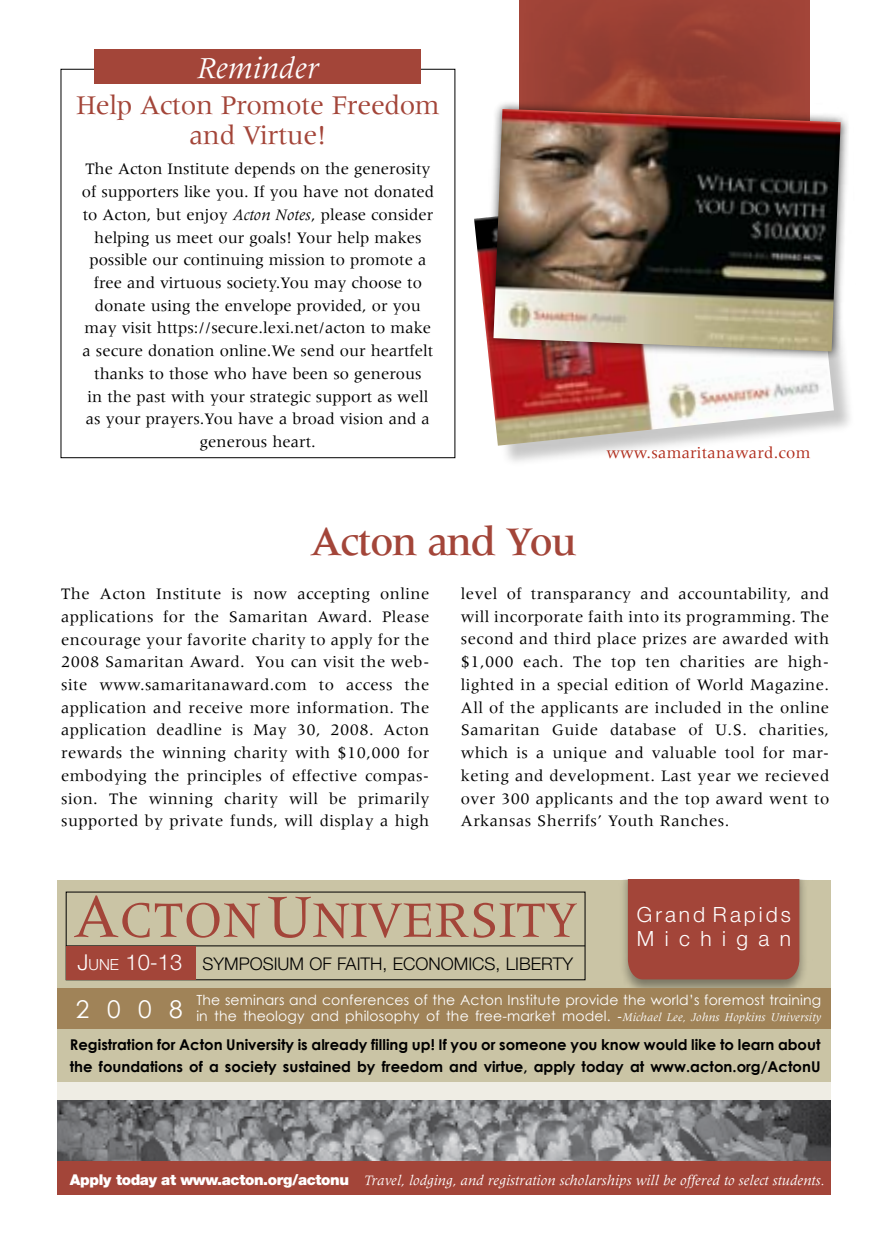
<style>
.page{position:relative;width:882px;height:1260px;background:#fff}
.page>*{position:absolute;margin:0;border:0;box-sizing:border-box;transform-origin:0 0}
.t1{font:52.5px "Meridien";color:#a34539}
.t2{font:500 42px "Meridien";letter-spacing:-.03em;color:#a34539}
.t3{font:italic 31.5px "Meridien";color:#fff}
.t4{font:28px/29.8px "Meridien";letter-spacing:-.015em;color:#a34539;text-align:center}
.t5{font:300 21px/23.6px "Helvetica Neue";letter-spacing:.145em;color:#fff}
.t6{font:300 17.5px "Helvetica Neue";color:#000}
.t7{font:16.62px/22.8px "Meridien";color:#000;text-align:justify}
.t8{font:16.62px "Meridien";letter-spacing:.015em;color:#b02c1b}
.t9{font:700 14.88px/22.8px "Century Gothic";color:#000}
.t10{font:italic 14.88px "Meridien";color:#fff}
.t11{font:900 14.88px "Helvetica Neue";letter-spacing:-.025em;color:#fff}
.t12{font:14px/15.8px "Century Gothic";letter-spacing:.01em;color:#fff;text-align:right}
.s1{font-style:italic}
.s2{font-size:63px}
.s3{font-size:21.88px;color:#fff}
.s4{font-size:15.4px;color:#fff}
.s5{font-family:"Meridien";font-size:14.88px}
.s6{font-family:"Meridien";font-style:italic;font-size:12.25px}
</style>
<div class="page">
<img style="left:519px;top:0;width:290px;height:99px">
<div style="left:57px;top:880px;width:776px;height:288px;background:#cac4a5"></div>
<div style="left:66px;top:892px;width:519px;height:88px;border:1px solid #000"></div>
<hr style="left:66px;top:945px;width:519px;height:1px;background:#000">
<div style="left:67px;top:946px;width:129px;height:33px;background:#a34539"></div>
<div style="left:57px;top:1160px;width:776px;height:35px;background:#a34539"></div>
<img style="left:57px;top:1100px;width:775px;height:60px">
<div style="left:95px;top:50px;width:326px;height:34px;background:#a34539"></div>
<div style="left:46px;top:1082px;width:822px;height:18px;background:#efede4"></div>
<div style="left:618px;top:857px;width:198px;height:146px;background:#000;opacity:.4"></div>
<div style="left:628px;top:879px;width:171px;height:100px;background:#a34539"></div>
<div style="left:34px;top:851px;width:825px;height:28px;background:#fff"></div>
<div style="left:56px;top:988px;width:782px;height:41px;background:#a08358"></div>
<div style="left:8px;top:850px;width:49px;height:393px;background:#fff"></div>
<div style="left:832px;top:861px;width:50px;height:361px;background:#fff"></div>
<img style="left:474px;top:217px;width:360px;height:229px">
<div style="left:484px;top:99px;width:398px;height:315px;background:#000;opacity:.7"></div>
<img style="left:493px;top:109px;width:348px;height:242px">
<h3 class="t3" style="left:197px;top:51px;width:124px">Reminder</h3>
<h3 class="t4" style="left:76px;top:90px;width:365px">Help Acton Promote Freedom and Virtue!</h3>
<p class="t7" style="left:82px;top:158px;width:354px;text-align:center">The Acton Institute depends on the generosity of supporters like you. If you have not donated to Acton, but enjoy <span class="s1">Acton Notes</span>, please consider helping us meet our goals! Your help makes possible our continuing mission to promote a free and virtuous society.You may choose to donate using the envelope provided, or you may visit https://secure.lexi.net/acton to make a secure donation online.We send our heartfelt thanks to those who have been so generous<br>in the past with your strategic support as well as your prayers.You have a broad vision and a generous heart.</p>
<h2 class="t2" style="left:310px;top:518px;width:268px">Acton and You</h2>
<p class="t8" style="left:606px;top:444px;width:206px">www.samaritanaward.com</p>
<p class="t7" style="left:61px;top:582px;width:370px">The Acton Institute is now accepting online applications for the Samaritan Award. Please encourage your favorite charity to apply for the 2008 Samaritan Award. You can visit the web&shy;site www.samaritanaward.com to access the application and receive more information. The application deadline is May 30, 2008. Acton rewards the winning charity with $10,000 for embodying the principles of effective compas&shy;sion. The winning charity will be primarily supported by private funds, will display a high</p>
<p class="t7" style="left:461px;top:582px;width:370px">level of transparancy and accountability, and will incorporate faith into its programming. The second and third place prizes are awarded with $1,000 each. The top ten charities are high&shy;lighted in a special edition of World Magazine.<br>All of the applicants are included in the online Samaritan Guide database of U.S. charities, which is a unique and valuable tool for mar&shy;keting and development. Last year we recieved over 300 applicants and the top award went to Arkansas Sherrifs’ Youth Ranches.</p>
<h1 class="t1" style="left:73px;top:891px;width:506px"><span class="s2">A</span>CTON<span class="s2">U</span>NIVERSITY</h1>
<p class="t6" style="left:78px;top:953px;width:497px"><span class="s3">J</span><span class="s4">UNE</span> <span class="s3">10-13</span> SYMPOSIUM OF FAITH, ECONOMICS, LIBERTY</p>
<p class="t5" style="left:637px;top:903px;width:156px">Grand Rapids<br>Michigan</p>
<p class="t12" style="left:76px;top:992px;width:747px">The seminars and conferences of the Acton Institute provide the world’s foremost training<br><sup>2</sup> <sup>0</sup> <sup>0</sup> <sup>8</sup> in the theology and philosophy of the free-market model. <span class="s5">-</span><span class="s6">Michael Lee, Johns Hopkins University</span></p>
<p class="t9" style="left:70px;top:1032px;width:752px">Registration for Acton University is already filling up! If you or someone you know would like to learn about the foundations of a society sustained by freedom and virtue, apply today at www.acton.org/ActonU</p>
<p class="t11" style="left:70px;top:1171px;width:281px">Apply today at www.acton.org/actonu</p>
<p class="t10" style="left:364px;top:1172px;width:462px">Travel, lodging, and registration scholarships will be offered to select students.</p>
</div>
